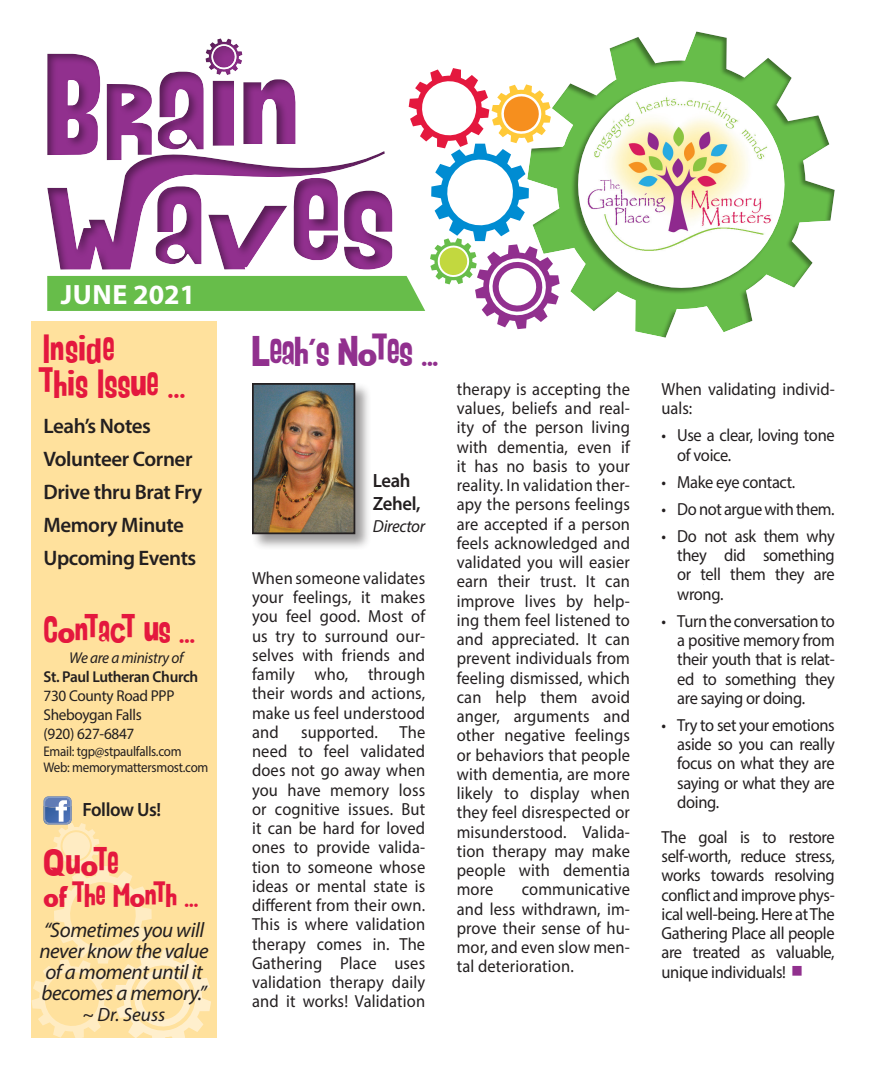
<style>
.page{position:relative;width:882px;height:1071px;background:#fff}
.page>*{position:absolute;margin:0;border:0;box-sizing:border-box;transform-origin:0 0}
.t1{font:33.25px "AHDN";letter-spacing:-.01em;color:#91308e}
.t2{font:31.5px/35px "AHDN";letter-spacing:.01em;color:#e4183e}
.t3{font:29.75px "AHDN";color:#e4183e}
.t4{font:700 28px "Myriad Pro";letter-spacing:.01em;color:#fff}
.t5{font:26.25px "AHDN";color:#e4183e}
.t6{font:600 21px/33.1px "Myriad Pro";letter-spacing:-.02em;color:#231f20}
.t7{font:italic 21px/21px "Myriad Pro";letter-spacing:-.02em;color:#231f20}
.t8{font:600 19.25px/22.8px "Myriad Pro";letter-spacing:-.02em;color:#231f20}
.t9{font:italic 19.25px "Myriad Pro";color:#231f20}
.t10{font:17.5px/19.2px "Myriad Pro";letter-spacing:-.02em;color:#231f20;text-align:justify;scale:.94 1}
.t11{font:17.5px/19.2px "Myriad Pro";color:#231f20;scale:.94 1}
.t12{font:italic 17.5px "Myriad Pro";letter-spacing:-.02em;color:#231f20}
.t13{font:15.75px/18.9px "Myriad Pro";letter-spacing:-.02em;color:#231f20}
.t14{font:600 15.75px "Myriad Pro";letter-spacing:-.02em;color:#231f20}
.t15{font:italic 15.75px "Myriad Pro";letter-spacing:-.02em;color:#231f20}
.t16{font:14px/16.8px "Myriad Pro";letter-spacing:-.02em;color:#231f20;scale:.93 1}
</style>
<div class="page">
<div style="left:527px;top:24px;width:323px;height:317px;background:#231f20;opacity:.45"></div>
<svg style="left:47px;top:36px;width:513px;height:293px"></svg>
<div style="left:251px;top:382px;width:121px;height:169px;background:#231f20;opacity:.45"></div>
<img style="left:255px;top:386px;width:97px;height:145px">
<div style="left:252px;top:383px;width:103px;height:151px;border:2px solid #231f20"></div>
<div style="left:32px;top:321px;width:185px;height:717px;background:#ffe19d"></div>
<svg style="left:31px;top:796px;width:180px;height:242px"></svg>
<h3 class="t4" style="left:61px;top:277px;width:136px">JUNE 2021</h3>
<h2 class="t2" style="left:43px;top:334px;width:144px">Inside<br>this Issue ...</h2>
<p class="t6" style="left:43px;top:409px;width:160px">Leah’s Notes<br>Volunteer Corner<br>Drive thru Brat Fry<br>Memory Minute<br>Upcoming Events</p>
<h3 class="t3" style="left:43px;top:614px;width:153px">Contact us ...</h3>
<p class="t15" style="left:69px;top:648px;width:116px">We are a ministry of</p>
<p class="t14" style="left:43px;top:667px;width:156px">St. Paul Lutheran Church</p>
<p class="t13" style="left:43px;top:686px;width:133px">730 County Road PPP<br>Sheboygan Falls (920) 627-6847</p>
<p class="t16" style="left:43px;top:742px;width:179px">Email: tgp@stpaulfalls.com<br>Web: memorymattersmost.com</p>
<p class="t8" style="left:83px;top:797px;width:80px">Follow Us!</p>
<h3 class="t3" style="left:43px;top:847px;width:77px">Quote</h3>
<h3 class="t5" style="left:43px;top:882px;width:156px">of the Month ...</h3>
<p class="t7" style="left:39px;top:919px;width:171px">“Sometimes you will never know the value of a moment until it becomes a memory.”</p>
<p class="t9" style="left:83px;top:1002px;width:84px">~ Dr. Seuss</p>
<h1 class="t1" style="left:252px;top:333px;width:188px">Leah's Notes ...</h1>
<p class="t8" style="left:373px;top:469px;width:49px">Leah<br>Zehel,</p>
<p class="t12" style="left:373px;top:516px;width:54px">Director</p>
<p class="t10" style="left:252px;top:568px;width:186px">When someone validates your feelings, it makes you feel good. Most of us try to surround our&shy;selves with friends and family who, through their words and actions, make us feel understood and</p>
<p class="t10" style="left:252px;top:722px;width:186px;text-indent:49px">supported. The need to feel validated does not go away when you have memory loss or cognitive issues. But it can be hard for loved ones to provide valida&shy;tion to someone whose ideas or mental state is different from their own.<br>This is where validation therapy comes in. The Gathering Place uses validation therapy daily and it works! Validation</p>
<p class="t10" style="left:457px;top:379px;width:186px">therapy is accepting the values, beliefs and real&shy;ity of the person living with dementia, even if it has no basis to your reality. In validation ther&shy;apy the persons feelings are accepted if a person feels acknowledged and validated you will easier earn their trust. It can improve lives by help&shy;ing them feel listened to and appreciated. It can prevent individuals from feeling dismissed, which can help them avoid anger, arguments and other negative feelings or behaviors that people with dementia, are more likely to display when they feel disrespected or misunderstood. Valida&shy;tion therapy may make people with dementia more</p>
<p class="t10" style="left:457px;top:880px;width:186px;text-indent:65px">communicative and less withdrawn, im&shy;prove their sense of hu&shy;mor, and even slow men&shy;tal deterioration.</p>
<p class="t11" style="left:662px;top:379px;width:186px">When validating individ&shy;uals:</p>
<p class="t10" style="left:677px;top:426px;width:169px;text-indent:-16px">• Use a clear, loving tone of voice.</p>
<p class="t10" style="left:662px;top:472px;width:144px">• Make eye contact.</p>
<p class="t10" style="left:662px;top:499px;width:186px">• Do not argue with them.</p>
<p class="t10" style="left:677px;top:526px;width:169px;text-indent:-16px">• Do not ask them why they did something or tell them they are wrong.</p>
<p class="t10" style="left:677px;top:611px;width:169px;text-indent:-16px">• Turn the conversation to a positive memory from their youth that is relat&shy;ed to something they are saying or doing.</p>
<p class="t10" style="left:677px;top:715px;width:169px;text-indent:-16px">• Try to set your emotions aside so you can really focus on what they are saying or what they are doing.</p>
<p class="t10" style="left:662px;top:827px;width:186px">The goal is to restore self-worth, reduce stress, works towards resolving conflict and improve phys&shy;ical well-being. Here at The Gathering Place all people are treated as valuable, unique individuals! <sup>■</sup></p>
</div>
